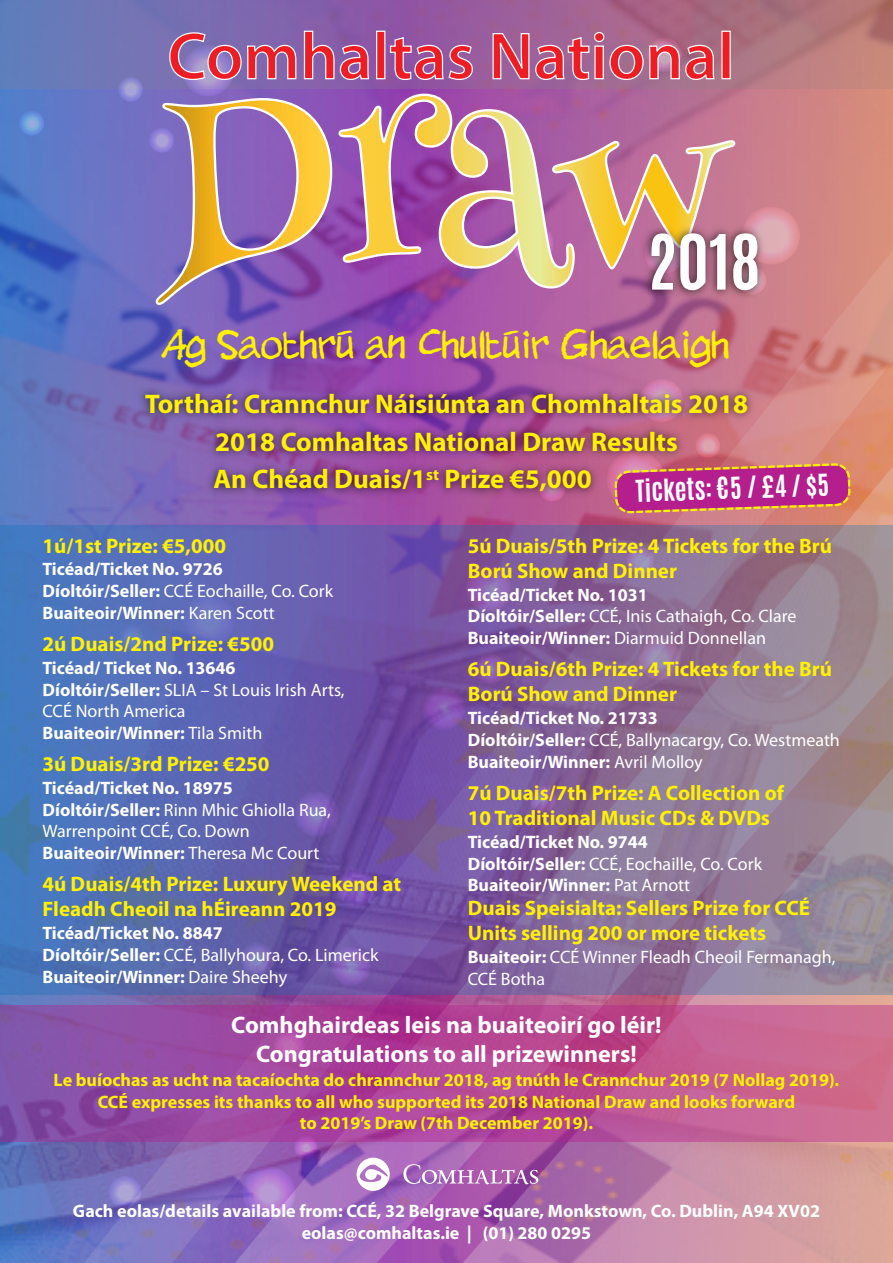
<style>
.page{position:relative;width:893px;height:1263px;background:#fff}
.page>*{position:absolute;margin:0;border:0;box-sizing:border-box;transform-origin:0 0}
.t1{font:600 66.75px "Myriad Pro";color:#ee1d23}
.t2{font:700 64.65px "Antonio";color:#fff}
.t3{font:39px "Bourhizm Bd C Gaelach";color:#fff101}
.t4{font:700 27px/37.8px "Myriad Pro";color:#fff101}
.t5{font:700 25.8px "Antonio";color:#fff}
.t6{font:700 24px/28.8px "Myriad Pro";color:#fff;text-align:center}
.t7{font:700 21px/25.2px "Myriad Pro";color:#fff101}
.t8{font:700 18px/21.6px "Myriad Pro";color:#fff}
.t9{font:700 18px/21.6px "Myriad Pro";color:#fff101;text-align:center}
.t10{font:18px/21.6px "Myriad Pro";color:#fff}
.s1{font-weight:400}
.s2{font-weight:700}
</style>
<div class="page">
<svg style="left:0;top:0;width:893px;height:90px;background:#916e9a"></svg>
<img style="left:0;top:90px;width:893px;height:1173px">
<svg style="left:118px;top:77px;width:25px;height:25px"></svg>
<svg style="left:19px;top:111px;width:25px;height:25px"></svg>
<svg style="left:294px;top:1135px;width:24px;height:24px"></svg>
<svg style="left:242px;top:1166px;width:53px;height:54px;background:#aa7ad1"></svg>
<svg style="left:109px;top:1176px;width:32px;height:32px"></svg>
<img style="left:141px;top:74px;width:616px;height:283px">
<svg style="left:155px;top:92px;width:581px;height:214px;background:#b47f98"></svg>
<svg style="left:169px;top:32px;width:128px;height:49px;background:#9382be"></svg>
<svg style="left:303px;top:30px;width:67px;height:51px;background:#9772b4"></svg>
<div style="left:376px;top:31px;width:9px;height:48px;border:1px solid #fff"></div>
<svg style="left:389px;top:36px;width:84px;height:45px;background:#a26eae"></svg>
<svg style="left:492px;top:31px;width:223px;height:50px;background:#af7da1"></svg>
<div style="left:721px;top:31px;width:10px;height:48px;border:1px solid #fff"></div>
<img style="left:30px;top:377px;width:833px;height:149px">
<img style="left:615px;top:201px;width:208px;height:132px">
<svg style="left:613px;top:462px;width:239px;height:52px;background:#bf417f"></svg>
<div style="left:0;top:1005px;width:893px;height:137px;background:#b41e8d;opacity:.4"></div>
<div style="left:0;top:526px;width:893px;height:469px;background:#0071ba;opacity:.29"></div>
<svg style="left:403px;top:1164px;width:135px;height:20px;background:#b77bbe"></svg>
<svg style="left:357px;top:1158px;width:33px;height:33px"></svg>
<h1 class="t1" style="left:168px;top:31px;width:568px">Comhaltas National</h1>
<h2 class="t2" style="left:647px;top:229px;width:115px">2018</h2>
<h3 class="t3" style="left:163px;top:329px;width:568px">Ag Saothrú an Chultúir Ghaelaigh</h3>
<h3 class="t4" style="left:214px;top:387px;width:536px;text-indent:-68px">Torthaí: Crannchur Náisiúnta an Chomhaltais 2018<br>2018 Comhaltas National Draw Results<br>An Chéad Duais/1<sup>st</sup> Prize €5,000</h3>
<h3 class="t5" style="left:635px;top:478px;width:195px;rotate:-2deg">Tickets: €5 / £4 / $5</h3>
<p class="t7" style="left:43px;top:534px;width:185px">1ú/1st Prize: €5,000</p>
<p class="t8" style="left:43px;top:560px;width:292px">Ticéad/Ticket No. 9726<br>Díoltóir/Seller: <span class="s1">CCÉ Eochaille, Co. Cork<br></span>Buaiteoir/Winner: <span class="s1">Karen Scott</span></p>
<p class="t7" style="left:43px;top:633px;width:233px">2ú Duais/2nd Prize: €500</p>
<p class="t8" style="left:43px;top:658px;width:304px">Ticéad/ Ticket No. 13646<br>Díoltóir/Seller: <span class="s1">SLIA – St Louis Irish Arts,<br>CCÉ North America<br></span>Buaiteoir/Winner: <span class="s1">Tila Smith</span></p>
<p class="t7" style="left:43px;top:753px;width:229px">3ú Duais/3rd Prize: €250</p>
<p class="t10" style="left:43px;top:779px;width:290px"><span class="s2">Ticéad/Ticket No. 18975<br>Díoltóir/Seller:</span> Rinn Mhic Ghiolla Rua,<br>Warrenpoint CCÉ, Co. Down<br><span class="s2">Buaiteoir/Winner:</span> Theresa Mc Court</p>
<p class="t7" style="left:43px;top:873px;width:360px">4ú Duais/4th Prize: Luxury Weekend at<br>Fleadh Cheoil na hÉireann 2019</p>
<p class="t8" style="left:43px;top:924px;width:338px">Ticéad/Ticket No. 8847<br>Díoltóir/Seller: <span class="s1">CCÉ, Ballyhoura, Co. Limerick<br></span>Buaiteoir/Winner: <span class="s1">Daire Sheehy</span></p>
<p class="t7" style="left:468px;top:534px;width:366px">5ú Duais/5th Prize: 4 Tickets for the Brú<br>Ború Show and Dinner</p>
<p class="t8" style="left:468px;top:585px;width:330px">Ticéad/Ticket No. 1031<br>Díoltóir/Seller: <span class="s1">CCÉ, Inis Cathaigh, Co. Clare<br></span>Buaiteoir/Winner: <span class="s1">Diarmuid Donnellan</span></p>
<p class="t7" style="left:468px;top:658px;width:366px">6ú Duais/6th Prize: 4 Tickets for the Brú<br>Ború Show and Dinner</p>
<p class="t8" style="left:468px;top:709px;width:374px">Ticéad/Ticket No. 21733<br>Díoltóir/Seller: <span class="s1">CCÉ, Ballynacargy, Co. Westmeath<br></span>Buaiteoir/Winner: <span class="s1">Avril Molloy</span></p>
<p class="t7" style="left:468px;top:782px;width:318px">7ú Duais/7th Prize: A Collection of<br>10 Traditional Music CDs &amp; DVDs</p>
<p class="t8" style="left:468px;top:833px;width:296px">Ticéad/Ticket No. 9744<br>Díoltóir/Seller: <span class="s1">CCÉ, Eochaille, Co. Cork<br></span>Buaiteoir/Winner: <span class="s1">Pat Arnott</span></p>
<p class="t7" style="left:468px;top:897px;width:344px">Duais Speisialta: Sellers Prize for CCÉ<br>Units selling 200 or more tickets</p>
<p class="t10" style="left:468px;top:948px;width:369px"><span class="s2">Buaiteoir:</span> CCÉ Winner Fleadh Cheoil Fermanagh,<br>CCÉ Botha</p>
<h3 class="t6" style="left:231px;top:1012px;width:432px">Comhghairdeas leis na buaiteoirí go léir!<br>Congratulations to all prizewinners!</h3>
<p class="t9" style="left:54px;top:1071px;width:787px">Le buíochas as ucht na tacaíochta do chrannchur 2018, ag tnúth le Crannchur 2019 (7 Nollag 2019).<br>CCÉ expresses its thanks to all who supported its 2018 National Draw and looks forward<br>to 2019’s Draw (7th December 2019).</p>
<p class="t8" style="left:73px;top:1201px;width:749px;text-align:center">Gach eolas/details available from: CCÉ, 32 Belgrave Square, Monkstown, Co. Dublin, A94 XV02 eolas@comhaltas.ie | (01) 280 0295</p>
</div>
